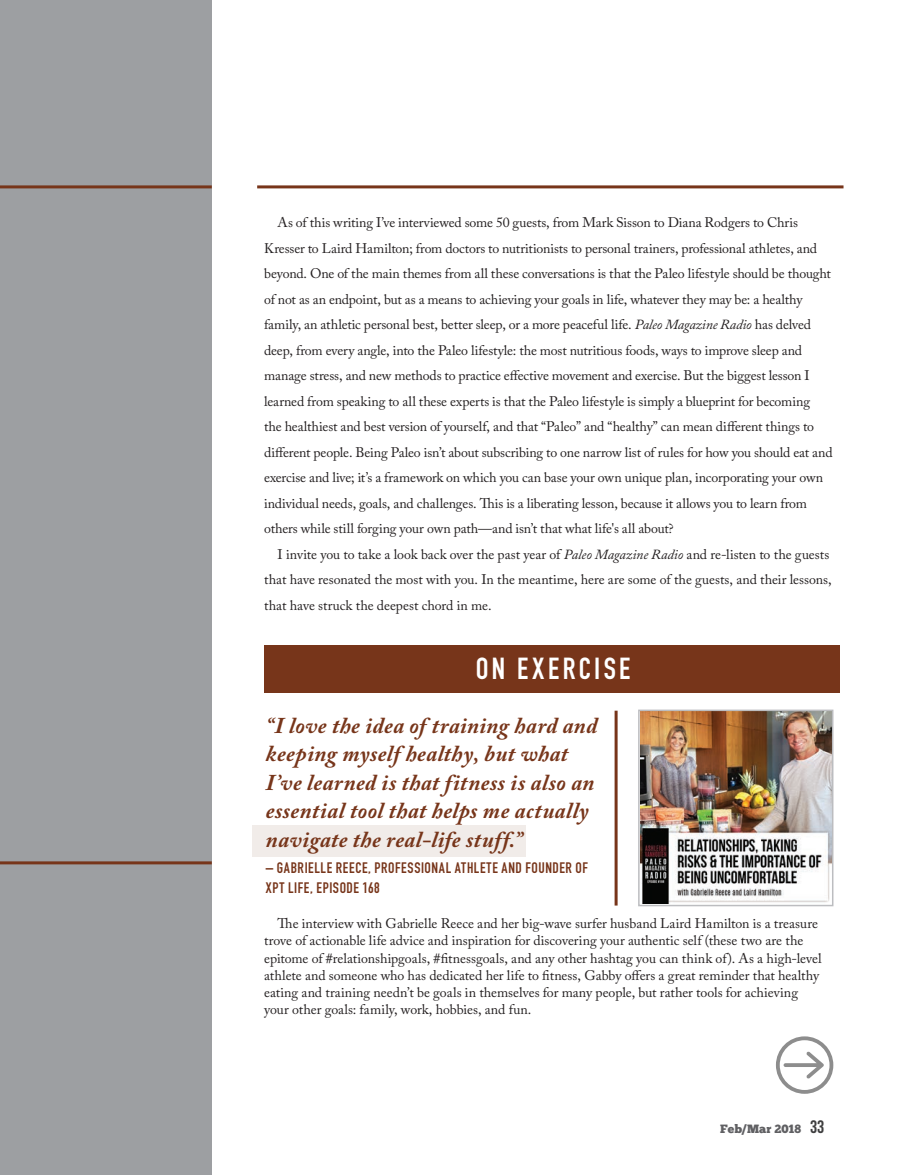
<style>
.page{position:relative;width:905px;height:1175px;background:#fff}
.page>*{position:absolute;margin:0;border:0;box-sizing:border-box;transform-origin:0 0}
.t1{font:700 30px "DIN Condensed";letter-spacing:.11em;color:#fff}
.t2{font:italic 700 22.5px/28.5px "Adobe Caslon Pro";letter-spacing:.02em;color:#77351a}
.t3{font:700 15px/19.5px "DIN Condensed";letter-spacing:.04em;color:#77351a}
.t4{font:13.8px/25.5px "Adobe Caslon Pro";letter-spacing:-.01em;color:#231f20}
.t5{font:12px "Chunk Five";color:#606063}
.s1{font-style:italic}
.s2{font-family:"Bebas Neue";font-size:18px;color:#3e3e3f}
</style>
<div class="page">
<div style="left:252px;top:825px;width:273px;height:32px;background:#f1ece9"></div>
<div style="left:0;top:0;width:212px;height:1174px;background:#9d9fa2"></div>
<hr style="left:0;top:185px;width:212px;height:3px;background:#77351a">
<hr style="left:0;top:861px;width:212px;height:3px;background:#77351a">
<hr style="left:257px;top:185px;width:586px;height:3px;background:#77351a">
<div style="left:264px;top:645px;width:575px;height:47px;background:#77351a"></div>
<img style="left:641px;top:712px;width:189px;height:191px">
<div style="left:638px;top:709px;width:195px;height:197px;border:2px solid #bcbdc0"></div>
<hr style="left:614px;top:710px;width:3px;height:195px;background:#77351a">
<svg style="left:776px;top:1036px;width:57px;height:57px"></svg>
<p class="t4" style="left:264px;top:210px;width:570px;text-indent:14px">As of this writing I’ve interviewed some 50 guests, from Mark Sisson to Diana Rodgers to Chris Kresser to Laird Hamilton; from doctors to nutritionists to personal trainers, professional athletes, and beyond. One of the main themes from all these conversations is that the Paleo lifestyle should be thought of not as an endpoint, but as a means to achieving your goals in life, whatever they may be: a healthy family, an athletic personal best, better sleep, or a more peaceful life. <span class="s1">Paleo Magazine Radio</span> has delved deep, from every angle, into the Paleo lifestyle: the most nutritious foods, ways to improve sleep and manage stress, and new methods to practice effective movement and exercise. But the biggest lesson I learned from speaking to all these experts is that the Paleo lifestyle is simply a blueprint for becoming<br>the healthiest and best version of yourself, and that “Paleo” and “healthy” can mean different things to different people. Being Paleo isn’t about subscribing to one narrow list of rules for how you should eat and exercise and live; it’s a framework on which you can base your own unique plan, incorporating your own individual needs, goals, and challenges. This is a liberating lesson, because it allows you to learn from others while still forging your own path—and isn’t that what life's all about?</p>
<p class="t4" style="left:264px;top:541px;width:569px;text-indent:14px">I invite you to take a look back over the past year of <span class="s1">Paleo Magazine Radio</span> and re-listen to the guests that have resonated the most with you. In the meantime, here are some of the guests, and their lessons, that have struck the deepest chord in me.</p>
<h1 class="t1" style="left:475px;top:657px;width:156px">ON EXERCISE</h1>
<h2 class="t2" style="left:266px;top:711px;width:333px">“I love the idea of training hard and keeping myself healthy, but what I’ve learned is that fitness is also an essential tool that helps me actually navigate the real-life stuff.”</h2>
<p class="t3" style="left:266px;top:860px;width:323px">– GABRIELLE REECE, PROFESSIONAL ATHLETE AND FOUNDER OF<br>XPT LIFE, EPISODE 168</p>
<p class="t4" style="left:264px;top:914px;width:559px;line-height:17.2px;text-indent:14px">The interview with Gabrielle Reece and her big-wave surfer husband Laird Hamilton is a treasure trove of actionable life advice and inspiration for discovering your authentic self (these two are the epitome of #relationshipgoals, #fitnessgoals, and any other hashtag you can think of). As a high-level athlete and someone who has dedicated her life to fitness, Gabby offers a great reminder that healthy eating and training needn’t be goals in themselves for many people, but rather tools for achieving your other goals: family, work, hobbies, and fun.</p>
<p class="t5" style="left:720px;top:1121px;width:106px">Feb/Mar 2018 <span class="s2">33</span></p>
</div>
